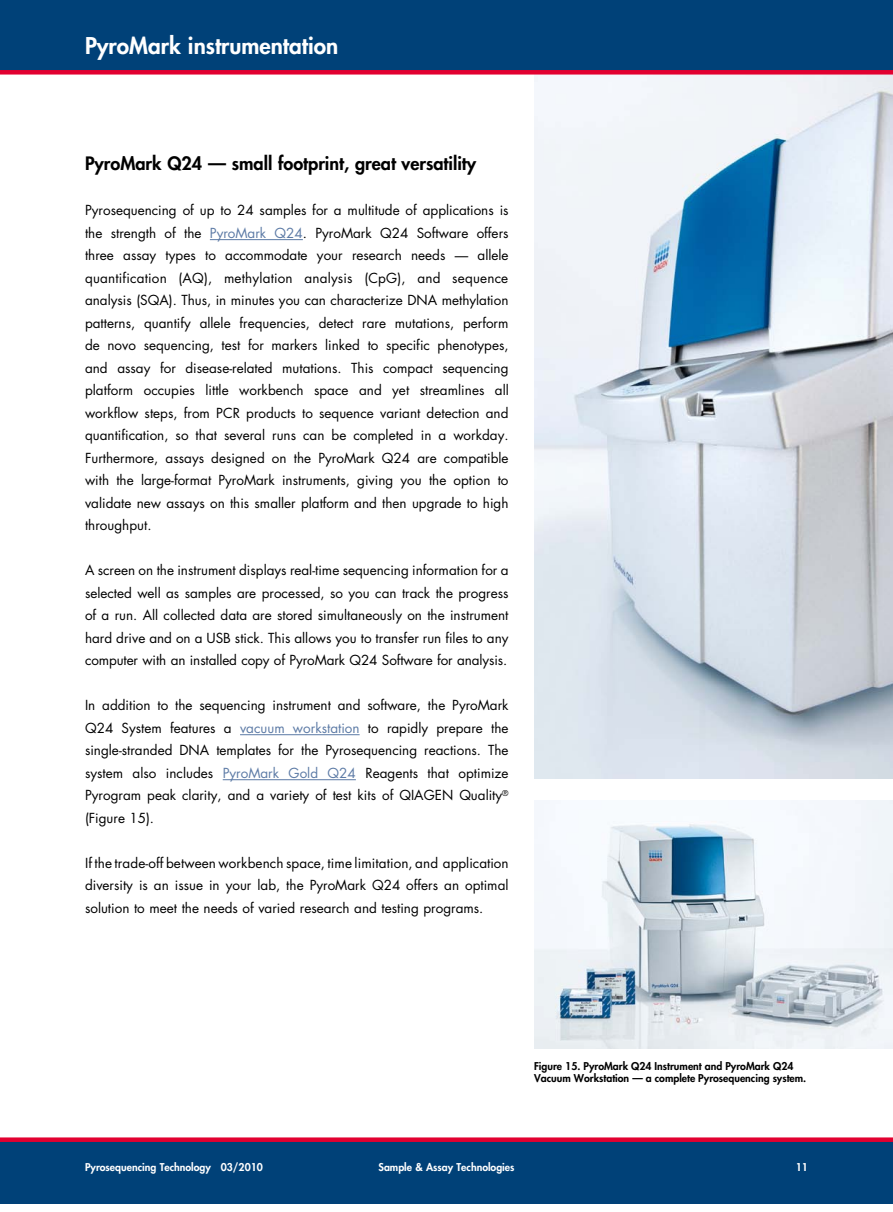
<style>
.page{position:relative;width:893px;height:1212px;background:#fff}
.page>*{position:absolute;margin:0;border:0;box-sizing:border-box;transform-origin:0 0}
.t1{font:800 22.5px "Futura";color:#fff}
.t2{font:800 18px "Futura";color:#000}
.A4_Copy{font:13.5px/22.5px "Futura";color:#000;text-align:justify}
.Figure_Footnote{font:800 10.5px/12.6px "Futura";color:#000}
.A4_Running_Title_Pag{font:800 10.5px "Futura";color:#fff}
.s1{color:#5d7ba6}
</style>
<div class="page">
<img style="left:534px;top:75px;width:359px;height:703px">
<img style="left:534px;top:800px;width:359px;height:249px">
<div style="left:0;top:0;width:893px;height:72px;background:#004178"></div>
<div style="left:0;top:70px;width:893px;height:5px;background:#e20030"></div>
<div style="left:0;top:1140px;width:893px;height:63px;background:#004178"></div>
<div style="left:0;top:1137px;width:893px;height:5px;background:#e20030"></div>
<hr style="left:210px;top:239px;width:93px;height:1px;background:#5d7ba6">
<hr style="left:240px;top:734px;width:120px;height:1px;background:#5d7ba6">
<hr style="left:223px;top:779px;width:133px;height:1px;background:#5d7ba6">
<p class="t1" style="left:85px;top:30px;width:255px">PyroMark instrumentation</p>
<p class="t2" style="left:85px;top:151px;width:393px">PyroMark Q24 — small footprint, great versatility</p>
<p class="A4_Copy" style="left:85px;top:199px;width:425px">Pyrosequencing of up to 24 samples for a multitude of applications is the strength of the <span class="s1">PyroMark Q24</span>. PyroMark Q24 Software offers three assay types to accommodate your research needs — allele quantification (AQ), methylation analysis (CpG), and sequence analysis (SQA). Thus, in minutes you can characterize DNA methylation patterns, quantify allele frequencies, detect rare mutations, perform de novo sequencing, test for markers linked to specific phenotypes, and assay for disease-related mutations. This compact sequencing platform occupies little workbench space and yet streamlines all workflow steps, from PCR products to sequence variant detection and quantification, so that several runs can be completed in a workday.<br>Furthermore, assays designed on the PyroMark Q24 are compatible with the large-format PyroMark instruments, giving you the option to validate new assays on this smaller platform and then upgrade to high throughput.</p>
<p class="A4_Copy" style="left:85px;top:559px;width:425px">A screen on the instrument displays real-time sequencing information for a selected well as samples are processed, so you can track the progress of a run. All collected data are stored simultaneously on the instrument hard drive and on a USB stick. This allows you to transfer run files to any computer with an installed copy of PyroMark Q24 Software for analysis.</p>
<p class="A4_Copy" style="left:85px;top:694px;width:425px">In addition to the sequencing instrument and software, the PyroMark Q24 System features a <span class="s1">vacuum workstation</span> to rapidly prepare the single-stranded DNA templates for the Pyrosequencing reactions. The system also includes <span class="s1">PyroMark Gold Q24</span> Reagents that optimize Pyrogram peak clarity, and a variety of test kits of QIAGEN Quality<sup>® </sup>(Figure 15).</p>
<p class="A4_Copy" style="left:85px;top:851px;width:425px">If the trade-off between workbench space, time limitation, and application diversity is an issue in your lab, the PyroMark Q24 offers an optimal solution to meet the needs of varied research and testing programs.</p>
<p class="Figure_Footnote" style="left:534px;top:1059px;width:274px">Figure 15. PyroMark Q24 Instrument and PyroMark Q24<br>Vacuum Workstation — a complete Pyrosequencing system.</p>
<p class="A4_Running_Title_Pag" style="left:85px;top:1159px;width:179px">Pyrosequencing Technology 03/2010</p>
<p class="A4_Running_Title_Pag" style="left:378px;top:1159px;width:137px">Sample &amp; Assay Technologies</p>
<p class="A4_Running_Title_Pag" style="left:796px;top:1159px;width:14px">11</p>
</div>
